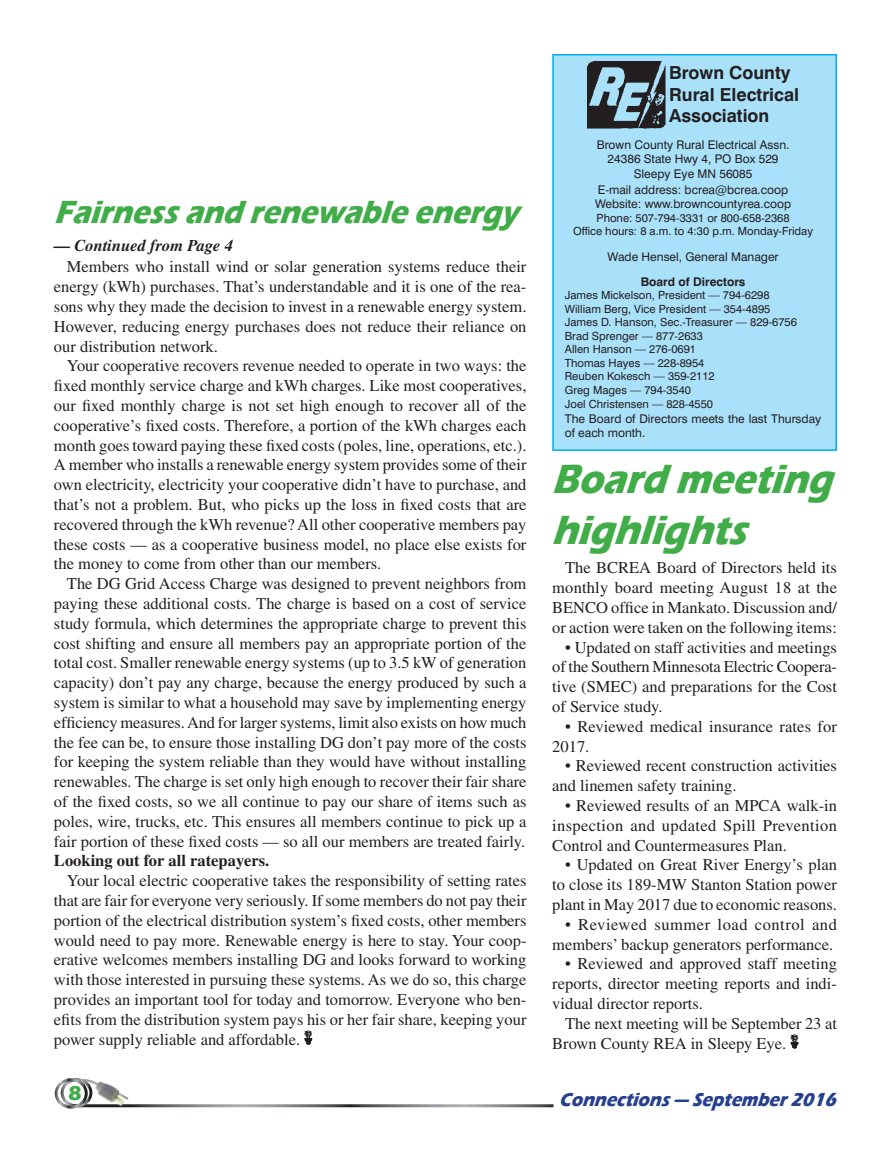
<style>
.page{position:relative;width:891px;height:1161px;background:#fff}
.page>*{position:absolute;margin:0;border:0;box-sizing:border-box;transform-origin:0 0}
.t1{font:italic 700 42px/50.4px "Eras ITC";color:#41ad49;scale:.89 1}
.t2{font:italic 700 33px "Eras ITC";color:#41ad49;scale:.89 1}
.t3{font:700 21px "Eras ITC";color:#41ad49}
.t4{font:italic 700 19.5px "Eras ITC";color:#25408e;scale:.89 1}
.t5{font:700 18px/21.6px "Swiss 721 BT";color:#231f20}
.t6{font:16.5px/19.8px "Times";color:#231f20;text-align:justify}
.t7{font:700 16.5px "Times";color:#231f20}
.t8{font:italic 700 16.5px "Times";color:#231f20}
.t9{font:12px/14.4px "Swiss 721 BT";color:#231f20;text-align:center}
.t10{font:11.25px/13.6px "Swiss 721 BT";color:#231f20;text-align:center}
.s1{font-weight:700}
</style>
<div class="page">
<img style="left:78px;top:1079px;width:50px;height:27px">
<div style="left:61px;top:1078px;width:31px;height:29px;border:3px solid #fff;border-radius:50%"></div>
<div style="left:55px;top:1078px;width:33px;height:31px;border:3px solid #fff;border-radius:50%"></div>
<div style="left:553px;top:55px;width:283px;height:395px;background:#aae1fa"></div>
<div style="left:552px;top:54px;width:285px;height:397px;border:2px solid #00aeef"></div>
<img style="left:587px;top:61px;width:78px;height:67px">
<img style="left:790px;top:1034px;width:9px;height:15px">
<img style="left:304px;top:1030px;width:9px;height:15px">
<p class="t2" style="left:54px;top:193px;width:523px">Fairnessand renewableenergy</p>
<p class="t8" style="left:54px;top:240px;width:181px">— Continued from Page 4</p>
<p class="t6" style="left:67px;top:259px;width:461px">Members who install wind or solar generation systems reduce their</p>
<p class="t6" style="left:54px;top:278px;width:474px">energy (kWh) purchases. That’s understandable and it is one of the rea-</p>
<p class="t6" style="left:54px;top:298px;width:474px">sons why they made the decision to invest in a renewable energy system.</p>
<p class="t6" style="left:54px;top:318px;width:474px">However, reducing energy purchases does not reduce their reliance on</p>
<p class="t6" style="left:54px;top:338px;width:166px">our distribution network.</p>
<p class="t6" style="left:67px;top:358px;width:461px">Your cooperative recovers revenue needed to operate in two ways: the</p>
<p class="t6" style="left:54px;top:377px;width:474px">fixed monthly service charge and kWh charges. Like most cooperatives,</p>
<p class="t6" style="left:54px;top:397px;width:474px">our fixed monthly charge is not set high enough to recover all of the</p>
<p class="t6" style="left:54px;top:417px;width:474px">cooperative’s fixed costs. Therefore, a portion of the kWh charges each</p>
<p class="t6" style="left:54px;top:437px;width:474px">month goes toward paying these fixed costs (poles, line, operations, etc.).</p>
<p class="t6" style="left:54px;top:457px;width:474px">A member who installs a renewable energy system provides some of their</p>
<p class="t6" style="left:54px;top:476px;width:474px">own electricity, electricity your cooperative didn’t have to purchase, and</p>
<p class="t6" style="left:54px;top:496px;width:474px">that’s not a problem. But, who picks up the loss in fixed costs that are</p>
<p class="t6" style="left:54px;top:516px;width:474px">recovered through the kWh revenue? All other cooperative members pay</p>
<p class="t6" style="left:54px;top:536px;width:474px">these costs — as a cooperative business model, no place else exists for</p>
<p class="t6" style="left:54px;top:556px;width:329px">the money to come from other than our members.</p>
<p class="t6" style="left:67px;top:575px;width:461px">The DG Grid Access Charge was designed to prevent neighbors from</p>
<p class="t6" style="left:54px;top:595px;width:474px">paying these additional costs. The charge is based on a cost of service</p>
<p class="t6" style="left:54px;top:615px;width:474px">study formula, which determines the appropriate charge to prevent this</p>
<p class="t6" style="left:54px;top:635px;width:474px">cost shifting and ensure all members pay an appropriate portion of the</p>
<p class="t6" style="left:54px;top:655px;width:474px">total cost. Smaller renewable energy systems (up to 3.5 kW of generation</p>
<p class="t6" style="left:54px;top:674px;width:474px">capacity) don’t pay any charge, because the energy produced by such a</p>
<p class="t6" style="left:54px;top:694px;width:474px">system is similar to what a household may save by implementing energy</p>
<p class="t6" style="left:54px;top:714px;width:474px">efficiency measures. And for larger systems, limit also exists on how much</p>
<p class="t6" style="left:54px;top:734px;width:474px">the fee can be, to ensure those installing DG don’t pay more of the costs</p>
<p class="t6" style="left:54px;top:754px;width:474px">for keeping the system reliable than they would have without installing</p>
<p class="t6" style="left:54px;top:773px;width:474px">renewables. The charge is set only high enough to recover their fair share</p>
<p class="t6" style="left:54px;top:793px;width:474px">of the fixed costs, so we all continue to pay our share of items such as</p>
<p class="t6" style="left:54px;top:813px;width:474px">poles, wire, trucks, etc. This ensures all members continue to pick up a</p>
<p class="t6" style="left:54px;top:833px;width:473px">fair portion of these fixed costs — so all our members are treated fairly.</p>
<p class="t7" style="left:54px;top:855px;width:217px">Looking out for all ratepayers.</p>
<p class="t6" style="left:67px;top:872px;width:461px">Your local electric cooperative takes the responsibility of setting rates</p>
<p class="t6" style="left:54px;top:892px;width:474px">that are fair for everyone very seriously. If some members do not pay their</p>
<p class="t6" style="left:54px;top:912px;width:474px">portion of the electrical distribution system’s fixed costs, other members</p>
<p class="t6" style="left:54px;top:932px;width:474px">would need to pay more. Renewable energy is here to stay. Your coop-</p>
<p class="t6" style="left:54px;top:952px;width:474px">erative welcomes members installing DG and looks forward to working</p>
<p class="t6" style="left:54px;top:971px;width:474px">with those interested in pursuing these systems. As we do so, this charge</p>
<p class="t6" style="left:54px;top:991px;width:474px">provides an important tool for today and tomorrow. Everyone who ben-</p>
<p class="t6" style="left:54px;top:1011px;width:474px">efits from the distribution system pays his or her fair share, keeping your</p>
<p class="t6" style="left:54px;top:1031px;width:248px">power supply reliable and affordable.</p>
<p class="t3" style="left:68px;top:1081px;width:15px">8</p>
<p class="t5" style="left:669px;top:64px;width:132px">Brown County<br>Ru ral Electrical<br>Association</p>
<p class="t9" style="left:597px;top:138px;width:194px">Brown County Rural Electrical Assn.<br>24386 State Hwy 4, PO Box 529<br>Sleepy Eye MN 56085</p>
<p class="t9" style="left:595px;top:183px;width:198px;text-align:left">E-mail address: bcrea@bcrea.coop<br>Website: www.browncountyrea.coop</p>
<p class="t10" style="left:573px;top:211px;width:242px">Phone: 507-794-3331 or 800-658-2368<br>Office hours: 8 a.m. to 4:30 p.m. Monday-Friday</p>
<p class="t9" style="left:608px;top:244px;width:173px;line-height:25.2px">Wade Hensel, General Man ag er<br><span class="s1">Board of Directors</span></p>
<p class="t10" style="left:565px;top:289px;width:234px;text-align:left">James Mickelson, President — 794-6298<br>William Berg, Vice President — 354-4895<br>James D. Hanson, Sec.-Treasurer — 829-6756<br>Brad Sprenger — 877-2633<br>Allen Hanson — 276-0691<br>Thomas Hayes — 228-8954<br>Reuben Kokesch — 359-2112<br>Greg Mages — 794-3540<br>Joel Christensen — 828-4550</p>
<p class="t9" style="left:565px;top:411px;width:258px;text-align:left">The Board of Directors meets the last Thursday of each month.</p>
<p class="t1" style="left:552px;top:454px;width:331px">Board meeting highlights</p>
<p class="t6" style="left:552px;top:559px;width:286px;text-indent:13px">The BCREA Board of Directors held its monthly board meeting August 18 at the BENCO office in Mankato. Discussion and/ or action were taken on the following items:</p>
<p class="t6" style="left:552px;top:639px;width:286px;text-indent:13px">• Updated on staff activities and meetings of the Southern Minnesota Electric Coopera&shy;tive (SMEC) and preparations for the Cost of Service study.</p>
<p class="t6" style="left:552px;top:718px;width:286px;text-indent:13px">• Reviewed medical insurance rates for<br>2017.</p>
<p class="t6" style="left:552px;top:757px;width:286px;text-indent:13px">• Reviewed recent construction activities and linemen safety training.</p>
<p class="t6" style="left:552px;top:797px;width:286px;text-indent:13px">• Reviewed results of an MPCA walk-in inspection and updated Spill Prevention Control and Countermeasures Plan.</p>
<p class="t6" style="left:552px;top:856px;width:286px;text-indent:13px">• Updated on Great River Energy’s plan to close its 189-MW Stanton Station power plant in May 2017 due to economic reasons.</p>
<p class="t6" style="left:552px;top:916px;width:286px;text-align:right">• Reviewed summer load control and members’ backup generators performance.</p>
<p class="t6" style="left:565px;top:955px;width:273px">• Reviewed and approved staff meeting</p>
<p class="t6" style="left:552px;top:975px;width:286px">reports, director meeting reports and indi-</p>
<p class="t6" style="left:552px;top:995px;width:152px">vidual director reports.</p>
<p class="t6" style="left:565px;top:1015px;width:273px">The next meeting will be September 23 at</p>
<p class="t6" style="left:552px;top:1035px;width:236px">Brown County REA in Sleepy Eye.</p>
<p class="t4" style="left:559px;top:1088px;width:319px">Connections— September2016</p>
</div>
